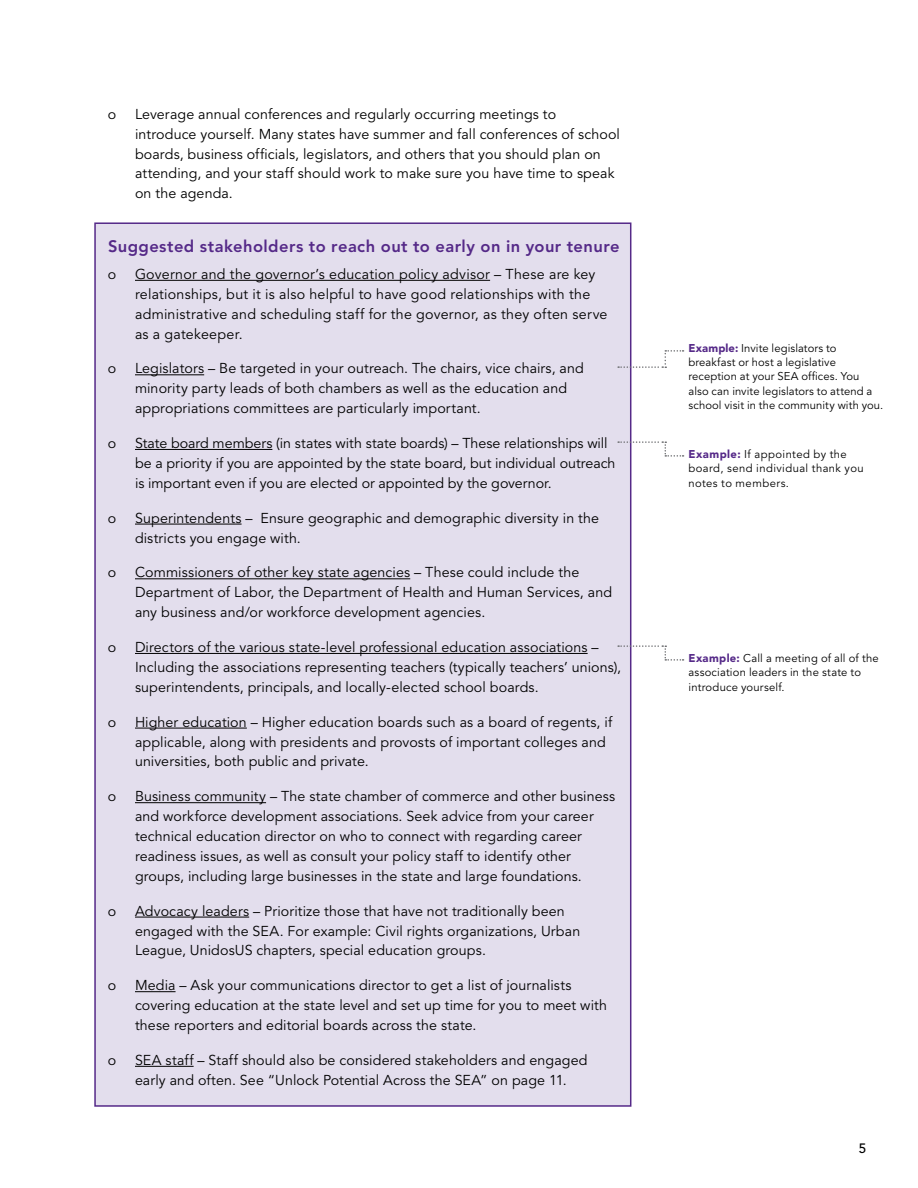
<style>
.page{position:relative;width:918px;height:1188px;background:#fff}
.page>*{position:absolute;margin:0;border:0;box-sizing:border-box;transform-origin:0 0}
.t1{font:800 16.5px "Avenir LT Std";letter-spacing:.025em;color:#552988}
.t2{font:14.25px/20px "Avenir LT Std";letter-spacing:.01em;color:#000}
.t3{font:500 13.5px "Avenir LT Std";color:#000}
.t4{font:11.25px/14.2px "Avenir LT Std";letter-spacing:.01em;color:#000}
.t5{font:11.25px/14.2px "Avenir LT Std";letter-spacing:.035em;color:#000}
.s1{font-weight:900;color:#552988}
</style>
<div class="page">
<div style="left:94px;top:222px;width:537px;height:885px;background:#e3deed;border:2px solid #552988"></div>
<hr style="left:135px;top:280px;width:355px;height:1px;background:#000">
<hr style="left:135px;top:374px;width:69px;height:1px;background:#000">
<hr style="left:135px;top:449px;width:137px;height:1px;background:#000">
<hr style="left:135px;top:524px;width:107px;height:1px;background:#000">
<hr style="left:135px;top:578px;width:275px;height:1px;background:#000">
<hr style="left:135px;top:653px;width:453px;height:1px;background:#000">
<hr style="left:135px;top:728px;width:112px;height:1px;background:#000">
<hr style="left:135px;top:802px;width:131px;height:1px;background:#000">
<hr style="left:135px;top:917px;width:114px;height:1px;background:#000">
<hr style="left:135px;top:991px;width:41px;height:1px;background:#000">
<hr style="left:135px;top:1066px;width:59px;height:1px;background:#000">
<svg style="left:618px;top:350px;width:66px;height:18px"></svg>
<svg style="left:618px;top:441px;width:66px;height:16px"></svg>
<svg style="left:618px;top:645px;width:66px;height:16px"></svg>
<p class="t2" style="left:108px;top:104px;width:10px">o</p>
<p class="t2" style="left:135px;top:104px;width:487px">Leverage annual conferences and regularly occurring meetings to introduce yourself. Many states have summer and fall conferences of school boards, business officials, legislators, and others that you should plan on attending, and your staff should work to make sure you have time to speak on the agenda.</p>
<p class="t1" style="left:108px;top:237px;width:513px">Suggested stakeholders to reach out to early on in your tenure</p>
<p class="t2" style="left:108px;top:264px;width:10px">o</p>
<p class="t2" style="left:135px;top:264px;width:474px">Governor and the governor’s education policy advisor – These are key relationships, but it is also helpful to have good relationships with the administrative and scheduling staff for the governor, as they often serve as a gatekeeper.</p>
<p class="t2" style="left:108px;top:359px;width:10px">o</p>
<p class="t2" style="left:135px;top:359px;width:450px">Legislators – Be targeted in your outreach. The chairs, vice chairs, and minority party leads of both chambers as well as the education and appropriations committees are particularly important.</p>
<p class="t2" style="left:108px;top:434px;width:10px">o</p>
<p class="t2" style="left:135px;top:434px;width:482px">State board members (in states with state boards) – These relationships will be a priority if you are appointed by the state board, but individual outreach is important even if you are elected or appointed by the governor.</p>
<p class="t2" style="left:108px;top:508px;width:10px">o</p>
<p class="t2" style="left:135px;top:508px;width:466px">Superintendents – Ensure geographic and demographic diversity in the districts you engage with.</p>
<p class="t2" style="left:108px;top:563px;width:10px">o</p>
<p class="t2" style="left:135px;top:563px;width:479px">Commissioners of other key state agencies – These could include the<br>Department of Labor, the Department of Health and Human Services, and any business and/or workforce development agencies.</p>
<p class="t2" style="left:108px;top:638px;width:10px">o</p>
<p class="t2" style="left:135px;top:638px;width:487px">Directors of the various state-level professional education associations –<br>Including the associations representing teachers (typically teachers’ unions), superintendents, principals, and locally-elected school boards.</p>
<p class="t2" style="left:108px;top:712px;width:10px">o</p>
<p class="t2" style="left:135px;top:712px;width:479px">Higher education – Higher education boards such as a board of regents, if applicable, along with presidents and provosts of important colleges and universities, both public and private.</p>
<p class="t2" style="left:108px;top:787px;width:10px">o</p>
<p class="t2" style="left:135px;top:787px;width:482px">Business community – The state chamber of commerce and other business and workforce development associations. Seek advice from your career technical education director on who to connect with regarding career readiness issues, as well as consult your policy staff to identify other groups, including large businesses in the state and large foundations.</p>
<p class="t2" style="left:108px;top:901px;width:10px">o</p>
<p class="t2" style="left:135px;top:901px;width:447px">Advocacy leaders – Prioritize those that have not traditionally been engaged with the SEA. For example: Civil rights organizations, Urban<br>League, UnidosUS chapters, special education groups.</p>
<p class="t2" style="left:108px;top:976px;width:10px">o</p>
<p class="t2" style="left:135px;top:976px;width:474px">Media – Ask your communications director to get a list of journalists covering education at the state level and set up time for you to meet with these reporters and editorial boards across the state.</p>
<p class="t2" style="left:108px;top:1050px;width:10px">o</p>
<p class="t2" style="left:135px;top:1050px;width:454px">SEA staff – Staff should also be considered stakeholders and engaged early and often. See “Unlock Potential Across the SEA” on page 11.</p>
<p class="t4" style="left:688px;top:341px;width:196px"><span class="s1">Example:</span> Invite legislators to breakfast or host a legislative reception at your SEA offices. You<br>also can invite legislators to attend a school visit in the community with you.</p>
<p class="t5" style="left:688px;top:447px;width:177px"><span class="s1">Example:</span> If appointed by the board, send individual thank you notes to members.</p>
<p class="t4" style="left:688px;top:651px;width:192px"><span class="s1">Example:</span> Call a meeting of all of the association leaders in the state to introduce yourself.</p>
<p class="t3" style="left:859px;top:1141px;width:9px">5</p>
</div>
